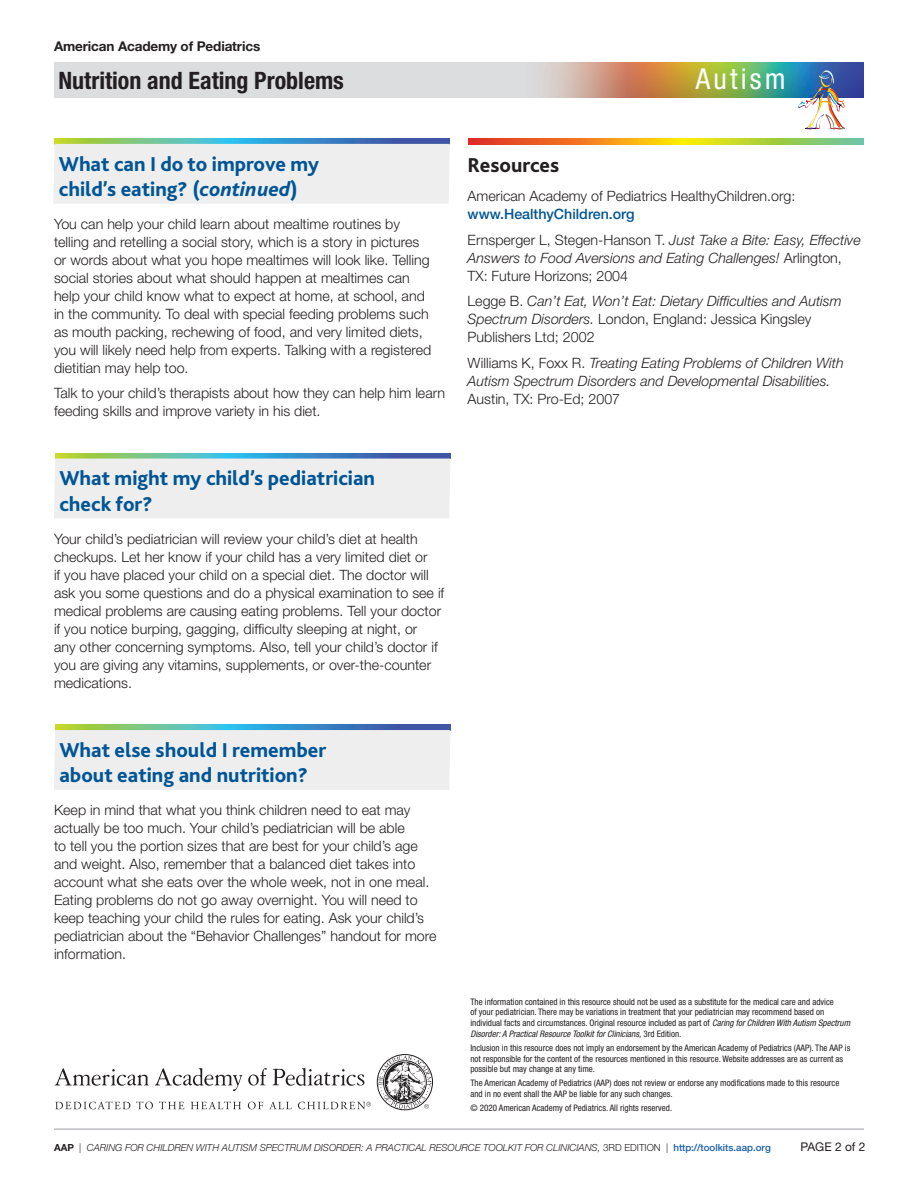
<style>
.page{position:relative;width:918px;height:1188px;background:#fff}
.page>*{position:absolute;margin:0;border:0;box-sizing:border-box;transform-origin:0 0}
.t1{font:condensed 28.8px "Helvetica Neue";letter-spacing:.11em;color:#fff}
.heading{font:700 condensed 24px "Helvetica Neue";color:#231f20}
.Bliss_heads{font:800 21px/25.2px "Bliss 2";color:#005595}
.Head-2nd{font:800 21px "Bliss 2";color:#231f20}
.BODY{font:300 14.25px/18px "Helvetica Neue";color:#231f20}
.BODY-2{font:italic 300 14.25px/18px "Helvetica Neue";color:#231f20}
.t2{font:700 13.5px "Helvetica Neue";letter-spacing:-.01em;color:#231f20}
.t3{font:12px "Helvetica Neue";color:#231f20}
.t4{font:italic 300 9.75px "Helvetica Neue";color:#231f20}
.t5{font:condensed 9px/10.8px "Helvetica Neue";color:#231f20}
.s1{font-style:italic}
.s2{font-weight:500;color:#005595}
.s3{font-style:normal}
.s4{font-weight:700;font-style:normal}
.s5{font-weight:500;font-style:normal;color:#185ca9}
</style>
<div class="page">
<hr style="left:54px;top:1128px;width:810px;height:2px;background:#bcbdc0">
<img style="left:54px;top:63px;width:810px;height:34px">
<img style="left:798px;top:70px;width:47px;height:60px">
<svg style="left:55px;top:453px;width:395px;height:6px;background:#60a4ac"></svg>
<div style="left:54px;top:459px;width:396px;height:59px;background:#eeeeef"></div>
<svg style="left:55px;top:725px;width:395px;height:5px;background:#559ea7"></svg>
<div style="left:54px;top:730px;width:396px;height:60px;background:#eeeeef"></div>
<svg style="left:55px;top:139px;width:395px;height:5px;background:#58a0a8"></svg>
<div style="left:54px;top:144px;width:396px;height:60px;background:#eeeeef"></div>
<svg style="left:468px;top:139px;width:395px;height:5px;background:#d1a530"></svg>
<svg style="left:55px;top:1068px;width:94px;height:18px"></svg>
<svg style="left:155px;top:1068px;width:209px;height:23px"></svg>
<svg style="left:55px;top:1101px;width:75px;height:8px"></svg>
<svg style="left:136px;top:1101px;width:17px;height:8px"></svg>
<svg style="left:159px;top:1101px;width:25px;height:8px"></svg>
<svg style="left:191px;top:1101px;width:50px;height:8px"></svg>
<svg style="left:248px;top:1102px;width:15px;height:7px"></svg>
<svg style="left:269px;top:1102px;width:23px;height:7px"></svg>
<svg style="left:378px;top:1055px;width:54px;height:54px"></svg>
<svg style="left:298px;top:1102px;width:73px;height:7px"></svg>
<p class="t2" style="left:54px;top:38px;width:208px">American Academy of Pediatrics</p>
<p class="heading" style="left:58px;top:66px;width:287px">Nutrition and Eating Problems</p>
<h1 class="t1" style="left:696px;top:63px;width:91px">Autism</h1>
<p class="Bliss_heads" style="left:59px;top:151px;width:262px">What can I do to improve my child’s eating? (<span class="s1">continued</span>)</p>
<p class="Head-2nd" style="left:468px;top:152px;width:93px">Resources</p>
<p class="BODY" style="left:468px;top:187px;width:329px">American Academy of Pediatrics HealthyChildren.org: <span class="s2">www.HealthyChildren.org</span></p>
<p class="BODY-2" style="left:468px;top:230px;width:395px"><span class="s3">Ernsperger L, Stegen-Hanson T.</span> Just Take a Bite: Easy, Effective<br>Answers to Food Aversions and Eating Challenges! <span class="s3">Arlington,<br>TX: Future Horizons; 2004</span></p>
<p class="BODY-2" style="left:468px;top:292px;width:375px"><span class="s3">Legge B.</span> Can’t Eat, Won’t Eat: Dietary Difficulties and Autism<br>Spectrum Disorders. <span class="s3">London, England: Jessica Kingsley<br>Publishers Ltd; 2002</span></p>
<p class="BODY-2" style="left:468px;top:353px;width:378px"><span class="s3">Williams K, Foxx R.</span> Treating Eating Problems of Children With<br>Autism Spectrum Disorders and Developmental Disabilities.<br><span class="s3">Austin, TX: Pro-Ed; 2007</span></p>
<p class="BODY" style="left:54px;top:215px;width:379px">You can help your child learn about mealtime routines by telling and retelling a social story, which is a story in pictures or words about what you hope mealtimes will look like. Telling social stories about what should happen at mealtimes can help your child know what to expect at home, at school, and in the community. To deal with special feeding problems such as mouth packing, rechewing of food, and very limited diets, you will likely need help from experts. Talking with a registered dietitian may help too.</p>
<p class="BODY" style="left:54px;top:384px;width:393px">Talk to your child’s therapists about how they can help him learn feeding skills and improve variety in his diet.</p>
<p class="Bliss_heads" style="left:59px;top:465px;width:317px">What might my child’s pediatrician check for?</p>
<p class="BODY" style="left:54px;top:530px;width:392px">Your child’s pediatrician will review your child’s diet at health checkups. Let her know if your child has a very limited diet or<br>if you have placed your child on a special diet. The doctor will ask you some questions and do a physical examination to see if medical problems are causing eating problems. Tell your doctor if you notice burping, gagging, difficulty sleeping at night, or<br>any other concerning symptoms. Also, tell your child’s doctor if you are giving any vitamins, supplements, or over-the-counter medications.</p>
<p class="Bliss_heads" style="left:59px;top:737px;width:269px">What else should I remember about eating and nutrition?</p>
<p class="BODY" style="left:54px;top:801px;width:384px">Keep in mind that what you think children need to eat may actually be too much. Your child’s pediatrician will be able<br>to tell you the portion sizes that are best for your child’s age and weight. Also, remember that a balanced diet takes into account what she eats over the whole week, not in one meal.<br>Eating problems do not go away overnight. You will need to keep teaching your child the rules for eating. Ask your child’s pediatrician about the “Behavior Challenges” handout for more information.</p>
<p class="t5" style="left:470px;top:996px;width:381px">The information contained in this resource should not be used as a substitute for the medical care and advice<br>of your pediatrician. There may be variations in treatment that your pediatrician may recommend based on individual facts and circumstances. Original resource included as part of <span class="s1">Caring for Children With Autism Spectrum Disorder: A Practical Resource Toolkit for Clinicians,</span> 3rd Edition.</p>
<p class="t5" style="left:470px;top:1042px;width:381px">Inclusion in this resource does not imply an endorsement by the American Academy of Pediatrics (AAP). The AAP is not responsible for the content of the resources mentioned in this resource. Website addresses are as current as possible but may change at any time.</p>
<p class="t5" style="left:470px;top:1078px;width:370px">The American Academy of Pediatrics (AAP) does not review or endorse any modifications made to this resource and in no event shall the AAP be liable for any such changes.</p>
<p class="t5" style="left:470px;top:1102px;width:203px">© 2020 American Academy of Pediatrics. All rights reserved.</p>
<p class="t4" style="left:54px;top:1142px;width:718px"><span class="s4">AAP</span> <span class="s3">|</span> CARING FOR CHILDREN WITH AUTISM SPECTRUM DISORDER: A PRACTICAL RESOURCE TOOLKIT FOR CLINICIANS, <span class="s3">3RD EDITION |</span> <span class="s5">http://toolkits.aap.org</span></p>
<p class="t3" style="left:801px;top:1140px;width:66px">PAGE 2 of 2</p>
</div>
